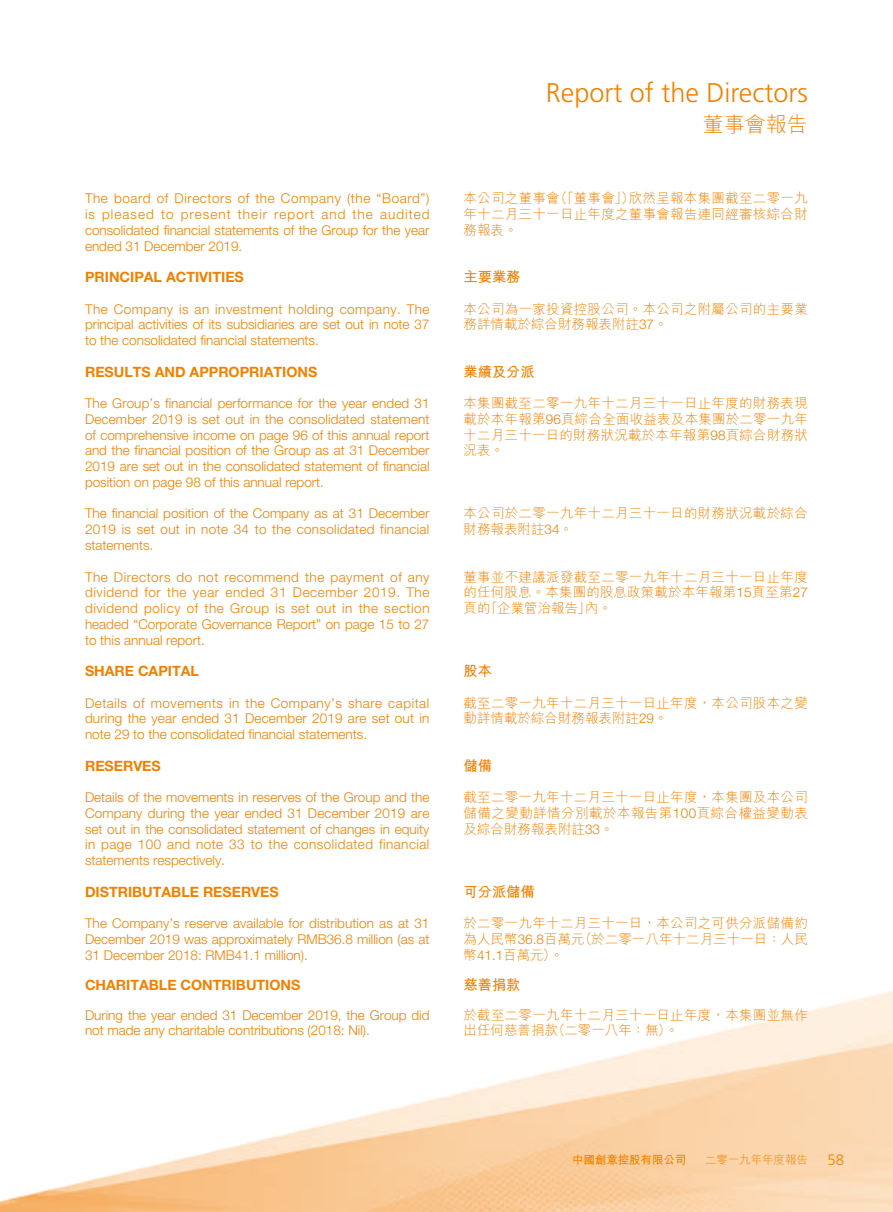
<style>
.page{position:relative;width:893px;height:1212px;background:#fff}
.page>*{position:absolute;margin:0;border:0;box-sizing:border-box;transform-origin:0 0}
.t1{font:300 27px "Frutiger LT Std";color:#f08100}
.t2{font:300 21px "M Hei HK";color:#f08100}
.t3{font:300 15px "Frutiger LT Std";color:#f08100}
.t4{font:700 14.25px "Helvetica Neue LT Std";color:#f08100}
.t5{font:700 14.25px "M Hei HK";color:#f08100}
.t6{font:300 13.5px/15.8px "Helvetica Neue LT Std";color:#f08100;text-align:justify}
.t7{font:300 13.5px/15.8px "M Hei HK";letter-spacing:.02em;color:#f08100}
.t8{font:300 13.5px "Helvetica Neue LT Std";letter-spacing:.04em;color:#f08100}
.t9{font:300 13.5px "Helvetica Neue LT Std";letter-spacing:.045em;color:#f08100}
.t10{font:300 13.5px "Helvetica Neue LT Std";letter-spacing:.08em;color:#f08100}
.t11{font:300 13.5px "M Hei HK";color:#f08100}
.t12{font:700 11.55px "M Hei HK";letter-spacing:-.01em;color:#f08100}
.t13{font:300 11.55px "M Hei HK";letter-spacing:-.01em;color:#f08100}
.s1{font-family:"Helvetica Neue LT Std"}
</style>
<div class="page">
<img style="left:0;top:991px;width:893px;height:221px">
<p class="t9" style="left:281px;top:190px;width:61px">Company</p>
<p class="t6" style="left:347px;top:190px;width:25px">(the</p>
<p class="t6" style="left:377px;top:190px;width:54px">“Board (“</p>
<p class="t6" style="left:85px;top:190px;width:24px">The</p>
<p class="t6" style="left:114px;top:190px;width:38px">board</p>
<p class="t6" style="left:157px;top:190px;width:13px">of</p>
<p class="t9" style="left:175px;top:190px;width:58px">Directors</p>
<p class="t6" style="left:238px;top:190px;width:13px">of</p>
<p class="t6" style="left:255px;top:190px;width:21px">the</p>
<p class="t6" style="left:85px;top:206px;width:346px;text-align:left">is<br>consolidated financial statements of the Group for the year ended 31 December 2019.</p>
<p class="t4" style="left:85px;top:268px;width:160px">PRINCIPAL ACTIVITIES</p>
<p class="t6" style="left:85px;top:301px;width:346px">The Company is an investment holding company. The principal activities of its subsidiaries are set out in note 37 to the consolidated financial statements.</p>
<p class="t4" style="left:85px;top:363px;width:234px">RESULTS AND APPROPRIATIONS</p>
<p class="t6" style="left:85px;top:395px;width:346px">The Group s’ financial performance for the year ended 31<br>December 2019 is set out in the consolidated statement of comprehensive income on page 96 of this annual report and the financial position of the Group as at 31 December 2019 are set out in the consolidated statement of financial position on page 98 of this annual report.</p>
<p class="t6" style="left:85px;top:505px;width:346px">The financial position of the Company as at 31 December 2019 is set out in note 34 to the consolidated financial statements.</p>
<p class="t6" style="left:408px;top:568px;width:23px">any</p>
<p class="t10" style="left:102px;top:206px;width:53px">pleased</p>
<p class="t6" style="left:238px;top:206px;width:31px">their</p>
<p class="t6" style="left:321px;top:206px;width:26px">and</p>
<p class="t6" style="left:353px;top:206px;width:22px">the</p>
<p class="t10" style="left:380px;top:206px;width:51px">audited</p>
<p class="t6" style="left:161px;top:206px;width:14px">to</p>
<p class="t10" style="left:181px;top:206px;width:52px">present</p>
<p class="t6" style="left:274px;top:206px;width:42px">report</p>
<p class="t6" style="left:85px;top:568px;width:24px">The</p>
<p class="t8" style="left:114px;top:568px;width:187px">Directors do not recommend</p>
<p class="t8" style="left:305px;top:568px;width:81px">the payment</p>
<p class="t6" style="left:390px;top:568px;width:13px">of</p>
<p class="t9" style="left:85px;top:584px;width:55px">dividend</p>
<p class="t6" style="left:144px;top:584px;width:18px">for</p>
<p class="t6" style="left:167px;top:584px;width:21px">the</p>
<p class="t6" style="left:225px;top:584px;width:41px">ended</p>
<p class="t6" style="left:271px;top:584px;width:17px">31</p>
<p class="t6" style="left:193px;top:584px;width:28px">year</p>
<p class="t9" style="left:293px;top:584px;width:66px">December</p>
<p class="t6" style="left:406px;top:584px;width:25px">The</p>
<p class="t6" style="left:364px;top:584px;width:38px">2019.</p>
<p class="t6" style="left:230px;top:600px;width:41px">Group</p>
<p class="t6" style="left:85px;top:600px;width:346px;text-align:left">dividend<br>headed “Corporate Governance Report” on page 15 to 27 to this annual report.</p>
<p class="t4" style="left:85px;top:662px;width:116px">SHARE CAPITAL</p>
<p class="t8" style="left:348px;top:694px;width:83px">share capital</p>
<p class="t6" style="left:144px;top:600px;width:38px">policy</p>
<p class="t6" style="left:187px;top:600px;width:13px">of</p>
<p class="t6" style="left:205px;top:600px;width:21px">the</p>
<p class="t6" style="left:275px;top:600px;width:11px">is</p>
<p class="t6" style="left:342px;top:600px;width:12px">in</p>
<p class="t6" style="left:359px;top:600px;width:21px">the</p>
<p class="t9" style="left:384px;top:600px;width:47px">section</p>
<p class="t6" style="left:291px;top:600px;width:20px">set</p>
<p class="t6" style="left:316px;top:600px;width:21px">out</p>
<p class="t8" style="left:271px;top:694px;width:73px">Company s’</p>
<p class="t6" style="left:85px;top:694px;width:346px;text-align:left">Details of movements in the<br>during the year ended 31 December 2019 are set out in note 29 to the consolidated financial statements.</p>
<p class="t4" style="left:85px;top:757px;width:77px">RESERVES</p>
<p class="t6" style="left:85px;top:789px;width:346px">Details of the movements in reserves of the Group and the Company during the year ended 31 December 2019 are set out in the consolidated statement of changes in equity in page 100 and note 33 to the consolidated financial statements respectively.</p>
<p class="t4" style="left:85px;top:883px;width:195px">DISTRIBUTABLE RESERVES</p>
<p class="t6" style="left:85px;top:915px;width:346px">The Company s’ reserve available for distribution as at 31<br>December 2019 was approximately RMB36.8 million (as at 31 December 2018: RMB41.1 million .(</p>
<p class="t4" style="left:85px;top:976px;width:217px">CHARITABLE CONTRIBUTIONS</p>
<p class="t6" style="left:85px;top:1008px;width:346px;line-height:15px">During the year ended 31 December 2019, the Group did not made any charitable contributions (2018: Nil .(</p>
<h1 class="t1" style="left:546px;top:77px;width:264px">Report of the Directors</h1>
<h2 class="t2" style="left:703px;top:110px;width:106px">董事會報告</h2>
<p class="t7" style="left:554px;top:190px;width:82px">（「董事會」）</p>
<p class="t7" style="left:463px;top:190px;width:346px">本公司之董事會<br>年十二月三十一日止年度之董事會報告連同經審核綜合財務報表。</p>
<p class="t5" style="left:463px;top:267px;width:58px">主要業務</p>
<p class="t7" style="left:463px;top:300px;width:346px">本公司為一家投資控股公司。本公司之附屬公司的主要業務詳情載於綜合財務報表附註<span class="s1">37</span>。</p>
<p class="t5" style="left:463px;top:361px;width:73px">業績及分派</p>
<p class="t7" style="left:463px;top:395px;width:346px;text-align:justify">本集團截至二零一九年十二月三十一日止年度的財務表現載於本年報第<span class="s1">96</span>頁綜合全面收益表及本集團於二零一九年十二月三十一日的財務狀況載於本年報第<span class="s1">98</span>頁綜合財務狀況表。</p>
<p class="t7" style="left:629px;top:190px;width:181px">欣然呈報本集團截至二零一九</p>
<p class="t7" style="left:463px;top:505px;width:346px">本公司於二零一九年十二月三十一日的財務狀況載於綜合財務報表附註<span class="s1">34</span>。</p>
<p class="t7" style="left:463px;top:568px;width:346px">董事並不建議派發截至二零一九年十二月三十一日止年度</p>
<p class="t7" style="left:463px;top:584px;width:346px">的任何股息。本集團的股息政策載於本年報第<span class="s1">15</span>頁至第<span class="s1">27</span></p>
<p class="t11" style="left:485px;top:598px;width:129px">「企業管治報告內」。</p>
<p class="t7" style="left:463px;top:600px;width:28px">頁的</p>
<p class="t5" style="left:463px;top:660px;width:30px">股本</p>
<p class="t7" style="left:463px;top:694px;width:346px">截至二零一九年十二月三十一日止年度，本公司股本之變動詳情載於綜合財務報表附註<span class="s1">29</span>。</p>
<p class="t5" style="left:463px;top:755px;width:30px">儲備</p>
<p class="t7" style="left:463px;top:789px;width:346px;text-align:justify">截至二零一九年十二月三十一日止年度，本集團及本公司儲備之變動詳情分別載於本報告第<span class="s1">100</span>頁綜合權益變動表及綜合財務報表附註<span class="s1">33</span>。</p>
<p class="t5" style="left:463px;top:881px;width:73px">可分派儲備</p>
<p class="t7" style="left:463px;top:915px;width:346px;text-align:right">於二零一九年十二月三十一日，本公司之可供分派儲備約（於二零一八年十二月三十一日：人民</p>
<p class="t7" style="left:463px;top:930px;width:123px">為人民幣<span class="s1">36.8</span>百萬元幣<span class="s1">41.1</span>百萬元。(</p>
<p class="t5" style="left:463px;top:975px;width:58px">慈善捐款</p>
<p class="t7" style="left:552px;top:1007px;width:257px;line-height:15px;text-indent:-89px">於截至二零一九年十二月三十一日止年度，本集團並無作（二零一八年：無。(</p>
<p class="t11" style="left:463px;top:1021px;width:96px">出任何慈善捐款</p>
<p class="t12" style="left:572px;top:1151px;width:116px">中國創意控股有限公司</p>
<p class="t13" style="left:705px;top:1151px;width:105px">二零一九年年度報告</p>
<p class="t3" style="left:827px;top:1151px;width:18px">58</p>
</div>
